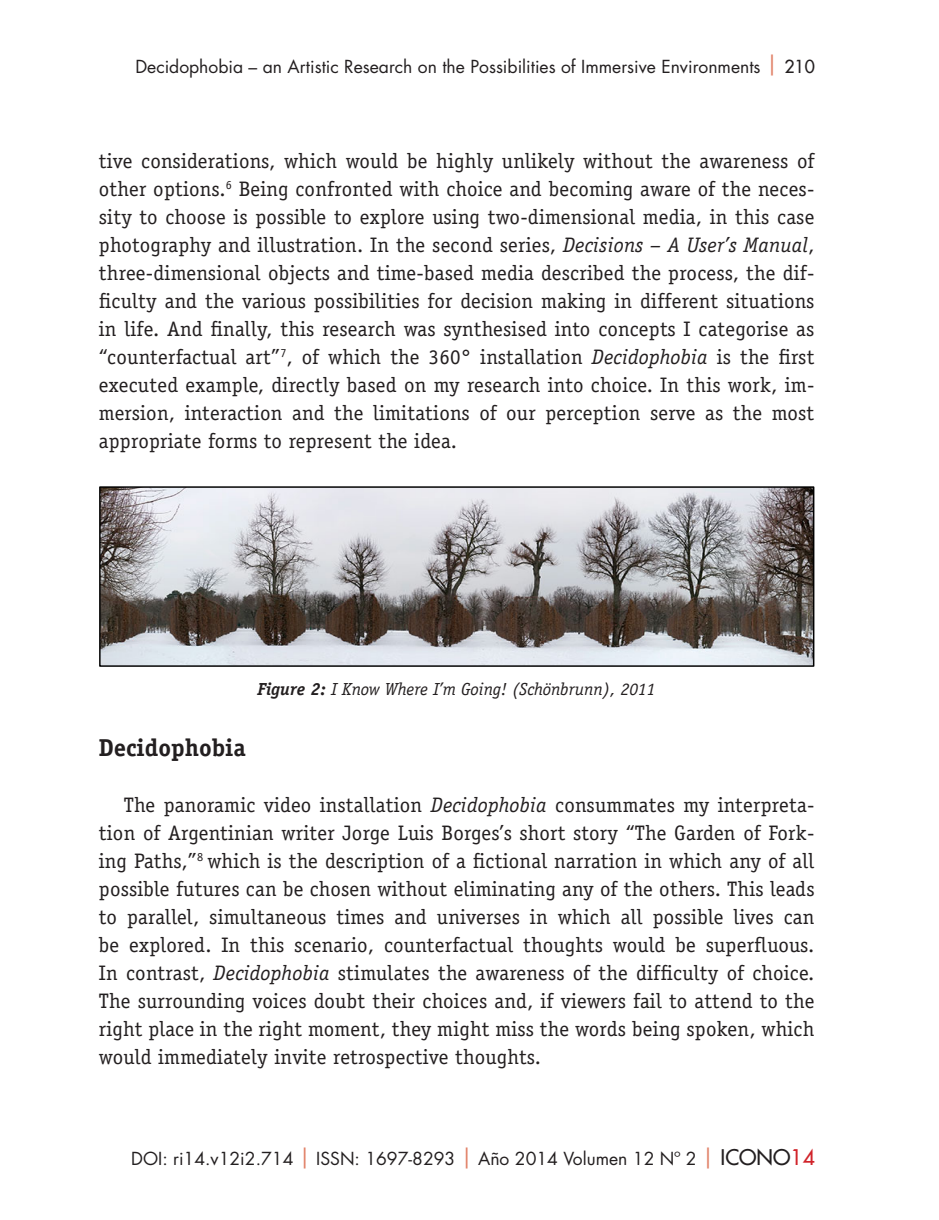
<style>
.page{position:relative;width:939px;height:1220px;background:#fff}
.page>*{position:absolute;margin:0;border:0;box-sizing:border-box;transform-origin:0 0}
.titulo_nivel_2{font:700 24.5px "Officina Serif Std";color:#231f20}
.texto_articulo{font:21px/28px "Officina Serif Std";letter-spacing:.01em;color:#231f20;text-align:justify}
.t1{font:17.5px "Futura Std";color:#231f20}
.pie_foto_figura_tabl{font:italic 17.5px "Officina Serif Std";color:#231f20}
.s1{font-size:21px;color:#e18066}
.s2{font-weight:500}
.s3{font-style:italic}
.s4{font-weight:700}
.s5{font-weight:500;font-size:21px}
.s6{font-weight:500;font-size:21px;color:#d1232a}
</style>
<div class="page">
<img style="left:101px;top:488px;width:711px;height:177px">
<div style="left:99px;top:486px;width:715px;height:181px;border:1px solid #000"></div>
<p class="t1" style="left:135px;top:56px;width:680px">Decidophobia – an Artistic Research on the Possibilities of Immersive Environments <span class="s1">|</span> <span class="s2">210</span></p>
<p class="texto_articulo" style="left:99px;top:147px;width:716px">tive considerations, which would be highly unlikely without the awareness of other options.<sup>6</sup> Being confronted with choice and becoming aware of the neces&shy;sity to choose is possible to explore using two-dimensional media, in this case photography and illustration. In the second series, <span class="s3">Decisions – A User’s Manual</span>, three-dimensional objects and time-based media described the process, the dif&shy;ficulty and the various possibilities for decision making in different situations in life. And finally, this research was synthesised into concepts I categorise as “counterfactual art”<sup>7</sup>, of which the 360° installation <span class="s3">Decidophobia</span> is the first executed example, directly based on my research into choice. In this work, im&shy;mersion, interaction and the limitations of our perception serve as the most appropriate forms to represent the idea.</p>
<p class="pie_foto_figura_tabl" style="left:257px;top:679px;width:399px"><span class="s4">Figure 2:</span> I Know Where I’m Going! (Schönbrunn), 2011</p>
<p class="titulo_nivel_2" style="left:99px;top:732px;width:148px">Decidophobia</p>
<p class="texto_articulo" style="left:99px;top:791px;width:716px;text-indent:25px">The panoramic video installation <span class="s3">Decidophobia</span> consummates my interpreta&shy;tion of Argentinian writer Jorge Luis Borges’s short story “The Garden of Fork&shy;ing Paths,”<sup>8</sup> which is the description of a fictional narration in which any of all possible futures can be chosen without eliminating any of the others. This leads to parallel, simultaneous times and universes in which all possible lives can be explored. In this scenario, counterfactual thoughts would be superfluous.<br>In contrast, <span class="s3">Decidophobia</span> stimulates the awareness of the difficulty of choice.<br>The surrounding voices doubt their choices and, if viewers fail to attend to the right place in the right moment, they might miss the words being spoken, which would immediately invite retrospective thoughts.</p>
<p class="t1" style="left:131px;top:1148px;width:684px">DOI: ri14.v12i2.714 <span class="s1">|</span> ISSN: 1697-8293 <span class="s1">|</span> Año 2014 Volumen 12 Nº 2 <span class="s1">|</span> <span class="s5">ICONO</span><span class="s6">14</span></p>
</div>
